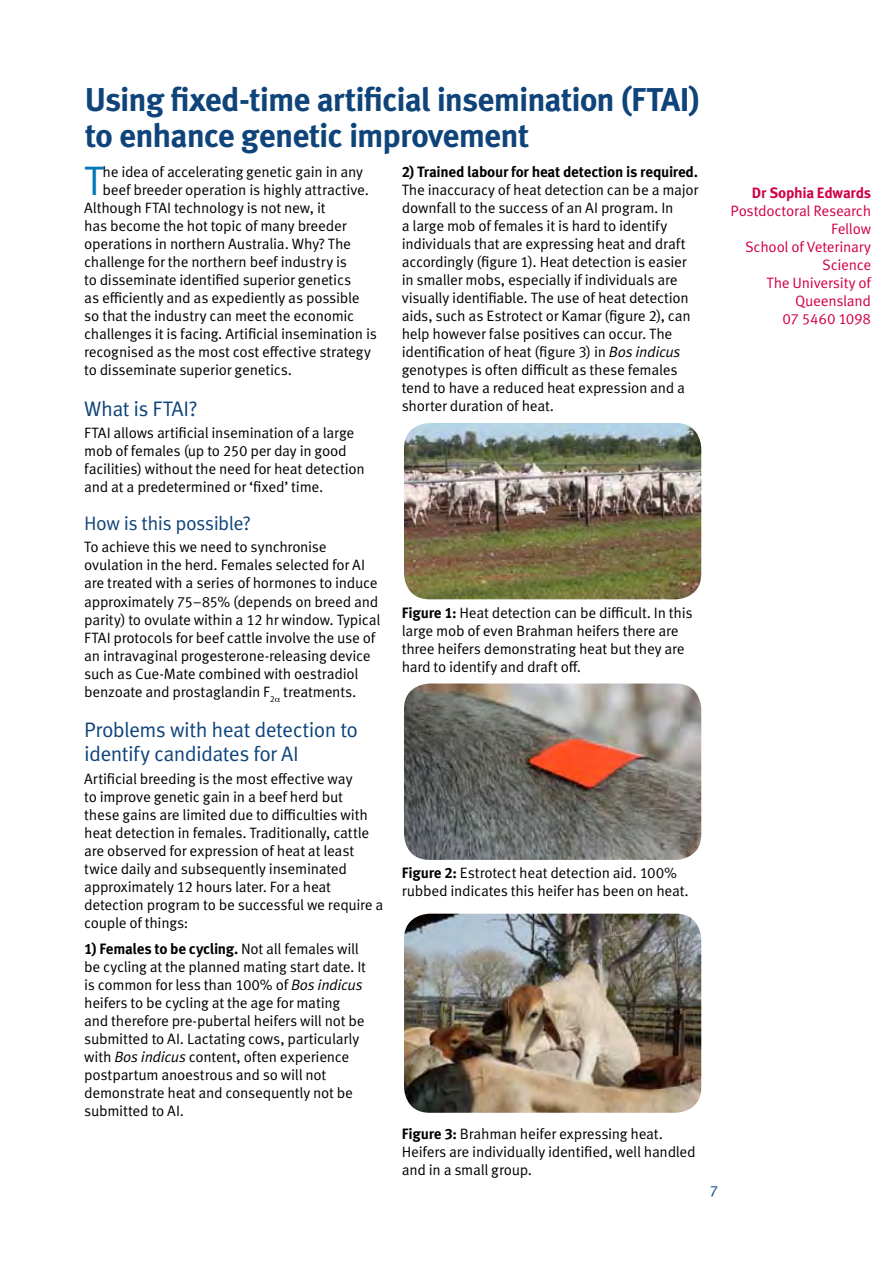
<style>
.page{position:relative;width:893px;height:1263px;background:#fff}
.page>*{position:absolute;margin:0;border:0;box-sizing:border-box;transform-origin:0 0}
.t1{font:41.25px "Meta OT";color:#0079b9}
.t2{font:700 33px/36px "Meta OT";letter-spacing:-.03em;color:#0f447b}
.t3{font:21px/24px "Meta OT";letter-spacing:-.03em;color:#0f447b}
.t4{font:19.5px "Meta OT";letter-spacing:-.03em;color:#0f447b}
.t5{font:15px/18px "Meta OT";letter-spacing:-.02em;color:#000}
.t6{font:15px/18px "Meta OT";letter-spacing:-.02em;color:#d10043;text-align:right}
.t7{font:700 15px "Meta OT";letter-spacing:-.02em;color:#000}
.t8{font:700 15px "Meta OT";letter-spacing:-.02em;color:#d10043}
.t9{font:15px "Meta OT";color:#0f447b}
.s1{font-weight:700}
.s2{font-style:italic}
</style>
<div class="page">
<img style="left:404px;top:423px;width:297px;height:176px">
<img style="left:404px;top:683px;width:297px;height:177px">
<img style="left:404px;top:914px;width:297px;height:199px">
<h2 class="t2" style="left:85px;top:82px;width:616px">Using fixed-time artificial insemination (FTAI) to enhance genetic improvement</h2>
<h1 class="t1" style="left:84px;top:156px;width:21px">T</h1>
<p class="t5" style="left:103px;top:163px;width:262px">he idea of accelerating genetic gain in any</p>
<p class="t5" style="left:103px;top:181px;width:268px">beef breeder operation is highly attractive.</p>
<p class="t5" style="left:84px;top:199px;width:243px">Although FTAI technology is not new, it</p>
<p class="t5" style="left:84px;top:217px;width:264px">has become the hot topic of many breeder</p>
<p class="t5" style="left:84px;top:235px;width:268px">operations in northern Australia. Why? The</p>
<p class="t5" style="left:84px;top:253px;width:264px">challenge for the northern beef industry is</p>
<p class="t5" style="left:84px;top:271px;width:269px">to disseminate identified superior genetics</p>
<p class="t5" style="left:84px;top:289px;width:277px">as efficiently and as expediently as possible</p>
<p class="t5" style="left:84px;top:307px;width:272px">so that the industry can meet the economic</p>
<p class="t5" style="left:84px;top:325px;width:294px">challenges it is facing. Artificial insemination is</p>
<p class="t5" style="left:84px;top:343px;width:288px">recognised as the most cost effective strategy</p>
<p class="t5" style="left:84px;top:361px;width:209px">to disseminate superior genetics.</p>
<h3 class="t3" style="left:84px;top:397px;width:115px">What is FTAI?</h3>
<p class="t5" style="left:84px;top:424px;width:282px">FTAI allows artificial insemination of a large mob of females (up to 250 per day in good facilities) without the need for heat detection and at a predetermined or ‘fixed’ time.</p>
<h3 class="t4" style="left:84px;top:512px;width:168px">How is this possible?</h3>
<p class="t5" style="left:84px;top:538px;width:298px">To achieve this we need to synchronise ovulation in the herd. Females selected for AI are treated with a series of hormones to induce approximately 75–85% (depends on breed and parity) to ovulate within a 12 hr window. Typical FTAI protocols for beef cattle involve the use of an intravaginal progesterone-releasing device such as Cue-Mate combined with oestradiol benzoate and prostaglandin F<sub>2</sub> treatments.</p>
<h3 class="t3" style="left:84px;top:718px;width:275px">Problems with heat detection to identify candidates for AI</h3>
<p class="t5" style="left:84px;top:770px;width:301px">Artificial breeding is the most effective way<br>to improve genetic gain in a beef herd but<br>these gains are limited due to difficulties with heat detection in females. Traditionally, cattle are observed for expression of heat at least twice daily and subsequently inseminated approximately 12 hours later. For a heat detection program to be successful we require a couple of things:</p>
<p class="t5" style="left:84px;top:940px;width:283px"><span class="s1">1) Females to be cycling.</span> Not all females will be cycling at the planned mating start date. It is common for less than 100% of <span class="s2">Bos indicus </span>heifers to be cycling at the age for mating and therefore pre-pubertal heifers will not be submitted to AI. Lactating cows, particularly with <span class="s2">Bos indicus</span> content, often experience postpartum anoestrous and so will not demonstrate heat and consequently not be submitted to AI.</p>
<p class="t7" style="left:402px;top:162px;width:298px">2) Trained labour for heat detection is required.</p>
<p class="t5" style="left:402px;top:181px;width:298px">The inaccuracy of heat detection can be a major downfall to the success of an AI program. In<br>a large mob of females it is hard to identify individuals that are expressing heat and draft accordingly (figure 1). Heat detection is easier in smaller mobs, especially if individuals are visually identifiable. The use of heat detection aids, such as Estrotect or Kamar (figure 2), can help however false positives can occur. The identification of heat (figure 3) in <span class="s2">Bos indicus </span>genotypes is often difficult as these females tend to have a reduced heat expression and a shorter duration of heat.</p>
<p class="t5" style="left:402px;top:604px;width:292px"><span class="s1">Figure 1:</span> Heat detection can be difficult. In this large mob of even Brahman heifers there are three heifers demonstrating heat but they are hard to identify and draft off.</p>
<p class="t5" style="left:402px;top:864px;width:289px"><span class="s1">Figure 2:</span> Estrotect heat detection aid. 100% rubbed indicates this heifer has been on heat.</p>
<p class="t5" style="left:402px;top:1124px;width:296px"><span class="s1">Figure 3:</span> Brahman heifer expressing heat.<br>Heifers are individually identified, well handled and in a small group.</p>
<p class="t9" style="left:710px;top:1182px;width:10px">7</p>
<p class="t8" style="left:752px;top:183px;width:121px">Dr Sophia Edwards</p>
<p class="t6" style="left:731px;top:202px;width:142px">Postdoctoral Research<br>Fellow<br>School of Veterinary<br>Science<br>The University of<br>Queensland<br>07 5460 1098</p>
</div>
